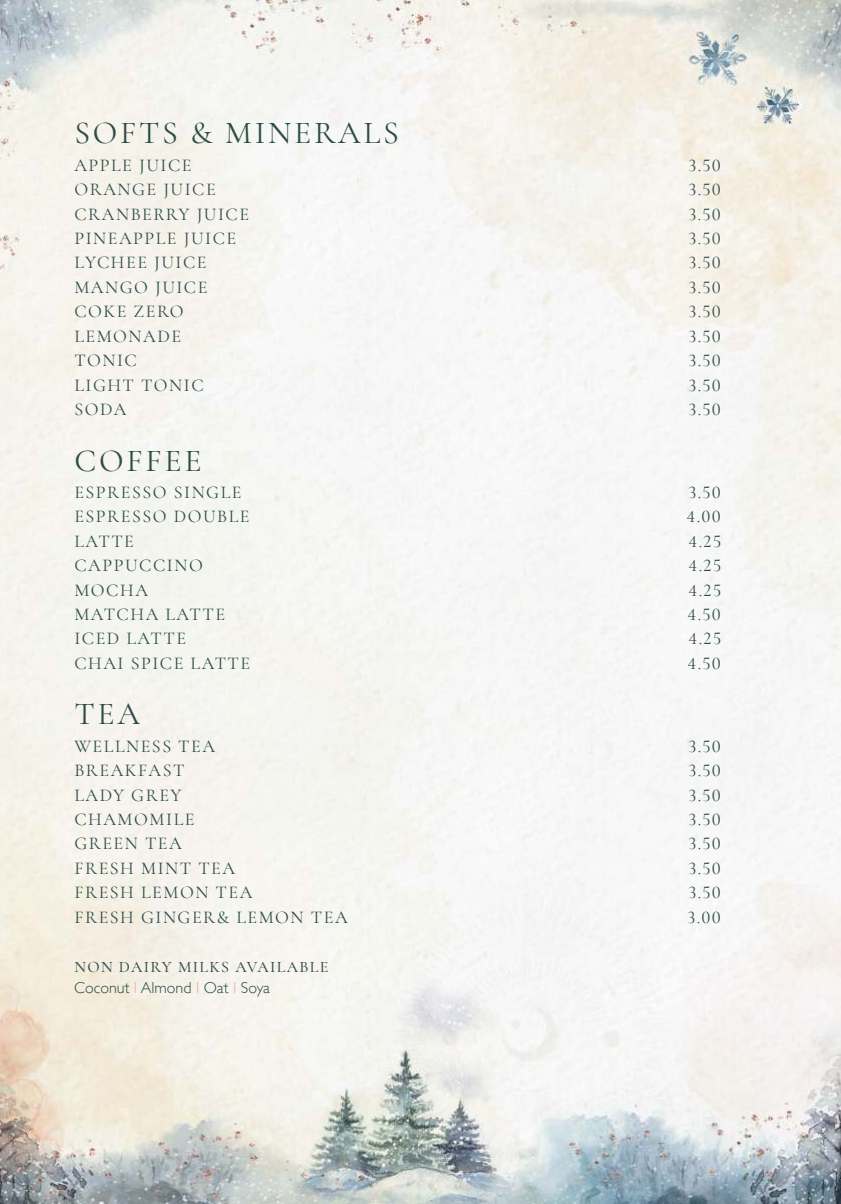
<style>
.page{position:relative;width:841px;height:1204px;background:#fff}
.page>*{position:absolute;margin:0;border:0;box-sizing:border-box;transform-origin:0 0}
.t1{font:32px "Cormorant Garamond";letter-spacing:.085em;color:#2d4c47}
.t2{font:18px "Cormorant Garamond";letter-spacing:.085em;color:#2d4c47}
.t3{font:300 16px "Gill Sans";color:#2d4c47}
.t4{font:500 16px "Cormorant Garamond";letter-spacing:.085em;color:#2d4c47}
.s1{color:#ecaaae}
</style>
<div class="page">
<img style="left:0;top:0;width:840px;height:1203px">
<svg style="left:833px;top:0;width:8px;height:7px"></svg>
<svg style="left:833px;top:1195px;width:8px;height:9px"></svg>
<h1 class="t1" style="left:74px;top:118px;width:326px">SOFTS &amp; MINERALS</h1>
<p class="t2" style="left:74px;top:154px;width:119px">APPLE JUICE</p>
<p class="t2" style="left:688px;top:154px;width:34px">3.50</p>
<p class="t2" style="left:74px;top:178px;width:143px">ORANGE JUICE</p>
<p class="t2" style="left:688px;top:178px;width:34px">3.50</p>
<p class="t2" style="left:74px;top:203px;width:176px">CRANBERRY JUICE</p>
<p class="t2" style="left:688px;top:203px;width:34px">3.50</p>
<p class="t2" style="left:74px;top:227px;width:163px">PINEAPPLE JUICE</p>
<p class="t2" style="left:688px;top:227px;width:34px">3.50</p>
<p class="t2" style="left:74px;top:252px;width:134px">LYCHEE JUICE</p>
<p class="t2" style="left:688px;top:252px;width:34px">3.50</p>
<p class="t2" style="left:74px;top:276px;width:135px">MANGO JUICE</p>
<p class="t2" style="left:688px;top:276px;width:34px">3.50</p>
<p class="t2" style="left:74px;top:303px;width:111px">COKE ZERO</p>
<p class="t2" style="left:688px;top:300px;width:34px">3.50</p>
<p class="t2" style="left:74px;top:327px;width:108px">LEMONADE</p>
<p class="t2" style="left:688px;top:325px;width:34px">3.50</p>
<p class="t2" style="left:74px;top:352px;width:64px">TONIC</p>
<p class="t2" style="left:688px;top:349px;width:34px">3.50</p>
<p class="t2" style="left:74px;top:376px;width:131px">LIGHT TONIC</p>
<p class="t2" style="left:688px;top:374px;width:34px">3.50</p>
<p class="t2" style="left:74px;top:401px;width:54px">SODA</p>
<p class="t2" style="left:688px;top:398px;width:34px">3.50</p>
<h1 class="t1" style="left:74px;top:445px;width:129px">COFFEE</h1>
<p class="t2" style="left:74px;top:483px;width:168px">ESPRESSO SINGLE</p>
<p class="t2" style="left:688px;top:481px;width:34px">3.50</p>
<p class="t2" style="left:74px;top:508px;width:177px">ESPRESSO DOUBLE</p>
<p class="t2" style="left:686px;top:505px;width:36px">4.00</p>
<p class="t2" style="left:74px;top:532px;width:61px">LATTE</p>
<p class="t2" style="left:688px;top:530px;width:34px">4.25</p>
<p class="t2" style="left:74px;top:557px;width:130px">CAPPUCCINO</p>
<p class="t2" style="left:688px;top:554px;width:34px">4.25</p>
<p class="t2" style="left:74px;top:581px;width:75px">MOCHA</p>
<p class="t2" style="left:688px;top:579px;width:34px">4.25</p>
<p class="t2" style="left:74px;top:606px;width:152px">MATCHA LATTE</p>
<p class="t2" style="left:687px;top:603px;width:35px">4.50</p>
<p class="t2" style="left:74px;top:630px;width:113px">ICED LATTE</p>
<p class="t2" style="left:688px;top:628px;width:34px">4.25</p>
<p class="t2" style="left:74px;top:655px;width:177px">CHAI SPICE LATTE</p>
<p class="t2" style="left:687px;top:652px;width:35px">4.50</p>
<h1 class="t1" style="left:74px;top:699px;width:67px">TEA</h1>
<p class="t2" style="left:74px;top:737px;width:142px">WELLNESS TEA</p>
<p class="t2" style="left:688px;top:735px;width:34px">3.50</p>
<p class="t2" style="left:74px;top:762px;width:112px">BREAKFAST</p>
<p class="t2" style="left:688px;top:759px;width:34px">3.50</p>
<p class="t2" style="left:74px;top:786px;width:109px">LADY GREY</p>
<p class="t2" style="left:688px;top:783px;width:34px">3.50</p>
<p class="t2" style="left:74px;top:810px;width:122px">CHAMOMILE</p>
<p class="t2" style="left:688px;top:808px;width:34px">3.50</p>
<p class="t2" style="left:74px;top:835px;width:109px">GREEN TEA</p>
<p class="t2" style="left:688px;top:832px;width:34px">3.50</p>
<p class="t2" style="left:74px;top:859px;width:162px">FRESH MINT TEA</p>
<p class="t2" style="left:688px;top:857px;width:34px">3.50</p>
<p class="t2" style="left:74px;top:884px;width:179px">FRESH LEMON TEA</p>
<p class="t2" style="left:688px;top:881px;width:34px">3.50</p>
<p class="t2" style="left:74px;top:908px;width:275px">FRESH GINGER&amp; LEMON TEA</p>
<p class="t2" style="left:687px;top:906px;width:35px">3.00</p>
<p class="t4" style="left:74px;top:960px;width:255px">NON DAIRY MILKS AVAILABLE</p>
<p class="t3" style="left:74px;top:975px;width:197px">Coconut <span class="s1">I</span> Almond <span class="s1">I</span> Oat <span class="s1">I</span> Soya</p>
</div>
